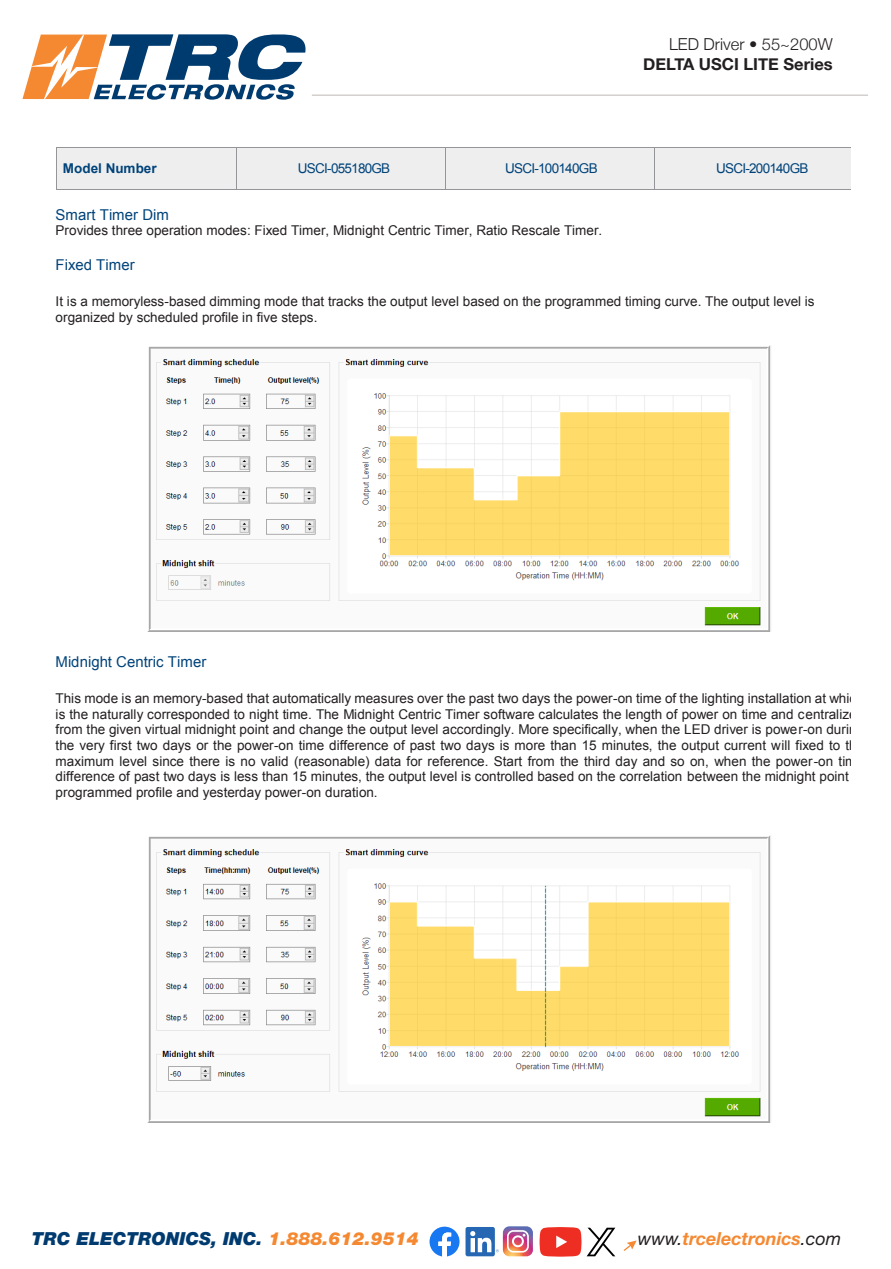
<style>
.page{position:relative;width:891px;height:1269px;background:#fff}
.page>*{position:absolute;margin:0;border:0;box-sizing:border-box;transform-origin:0 0}
.t1{font:italic 900 18px "Helvetica Neue LT Std";color:#003b70}
.t2{font:italic 700 18px "Helvetica Neue LT Std";color:#f58932}
.t3{font:700 16.5px "Helvetica Neue";color:#231f20}
.t4{font:300 16.5px "Helvetica Neue";color:#231f20}
.t5{font:15px "Arial";color:#004379}
.t6{font:13.5px/15.6px "Arial";letter-spacing:.005em;color:#231f20}
.t7{font:13.5px "Arial";letter-spacing:-.055em;color:#004379}
.t8{font:700 13.5px "Arial";letter-spacing:.005em;color:#004379}
.s1{color:#f58932}
.s2{font-weight:400;color:#231f20}
</style>
<div class="page">
<hr style="left:312px;top:94px;width:556px;height:2px;background:#d3d0ce">
<svg style="left:624px;top:1240px;width:13px;height:11px"></svg>
<svg style="left:22px;top:34px;width:284px;height:66px"></svg>
<svg style="left:430px;top:1227px;width:30px;height:30px"></svg>
<div style="left:466px;top:1227px;width:29px;height:29px;background:#2567b3;border-radius:2px"></div>
<svg style="left:470px;top:1226px;width:63px;height:30px"></svg>
<svg style="left:540px;top:1227px;width:75px;height:30px"></svg>
<div style="left:57px;top:148px;width:179px;height:41px;background:#eeeeef"></div>
<div style="left:237px;top:148px;width:209px;height:41px;background:#eeeeef"></div>
<div style="left:446px;top:148px;width:209px;height:41px;background:#eeeeef"></div>
<div style="left:655px;top:148px;width:195px;height:41px;background:#eeeeef"></div>
<hr style="left:57px;top:147px;width:179px;height:1px;background:#939598">
<hr style="left:237px;top:147px;width:209px;height:1px;background:#939598">
<hr style="left:446px;top:147px;width:209px;height:1px;background:#939598">
<hr style="left:655px;top:147px;width:195px;height:1px;background:#939598">
<hr style="left:56px;top:148px;width:1px;height:41px;background:#939598">
<hr style="left:57px;top:189px;width:179px;height:1px;background:#939598">
<hr style="left:236px;top:148px;width:1px;height:41px;background:#939598">
<hr style="left:237px;top:189px;width:209px;height:1px;background:#939598">
<hr style="left:446px;top:148px;width:1px;height:41px;background:#939598">
<hr style="left:446px;top:189px;width:209px;height:1px;background:#939598">
<hr style="left:655px;top:148px;width:1px;height:41px;background:#939598">
<hr style="left:655px;top:189px;width:195px;height:1px;background:#939598">
<img style="left:148px;top:345px;width:623px;height:287px">
<img style="left:148px;top:836px;width:623px;height:286px">
<p class="t4" style="left:669px;top:31px;width:165px">LED Driver • 55~200W</p>
<p class="t3" style="left:643px;top:51px;width:191px">DELTA USCI LITE Series</p>
<p class="t8" style="left:63px;top:160px;width:95px">Model Number</p>
<p class="t7" style="left:298px;top:160px;width:94px">USCI-055180GB</p>
<p class="t7" style="left:505px;top:160px;width:94px">USCI-100140GB</p>
<p class="t7" style="left:716px;top:160px;width:94px">USCI-200140GB</p>
<p class="t5" style="left:56px;top:205px;width:115px">Smart Timer Dim</p>
<p class="t6" style="left:56px;top:223px;width:548px">Provides three operation modes: Fixed Timer, Midnight Centric Timer, Ratio Rescale Timer.</p>
<p class="t5" style="left:56px;top:255px;width:81px">Fixed Timer</p>
<p class="t6" style="left:56px;top:294px;width:761px">It is a memoryless-based dimming mode that tracks the output level based on the programmed timing curve. The output level is organized by scheduled profile in five steps.</p>
<p class="t5" style="left:56px;top:652px;width:152px">Midnight Centric Timer</p>
<p class="t6" style="left:56px;top:691px;width:810px;text-align:justify">This mode is an memory-based that automatically measures over the past two days the power-on time of the lighting installation at which is the naturally corresponded to night time. The Midnight Centric Timer software calculates the length of power on time and centralized from the given virtual midnight point and change the output level accordingly. More specifically, when the LED driver is power-on during the very first two days or the power-on time difference of past two days is more than 15 minutes, the output current will fixed to the maximum level since there is no valid (reasonable) data for reference. Start from the third day and so on, when the power-on time difference of past two days is less than 15 minutes, the output level is controlled based on the correlation between the midnight point of programmed profile and yesterday power-on duration.</p>
<p class="t1" style="left:32px;top:1227px;width:388px">TRC ELECTRONICS, INC. <span class="s1">1.888.612.9514</span></p>
<p class="t2" style="left:638px;top:1227px;width:205px"><span class="s2">www.</span>trcelectronics<span class="s2">.com</span></p>
</div>
